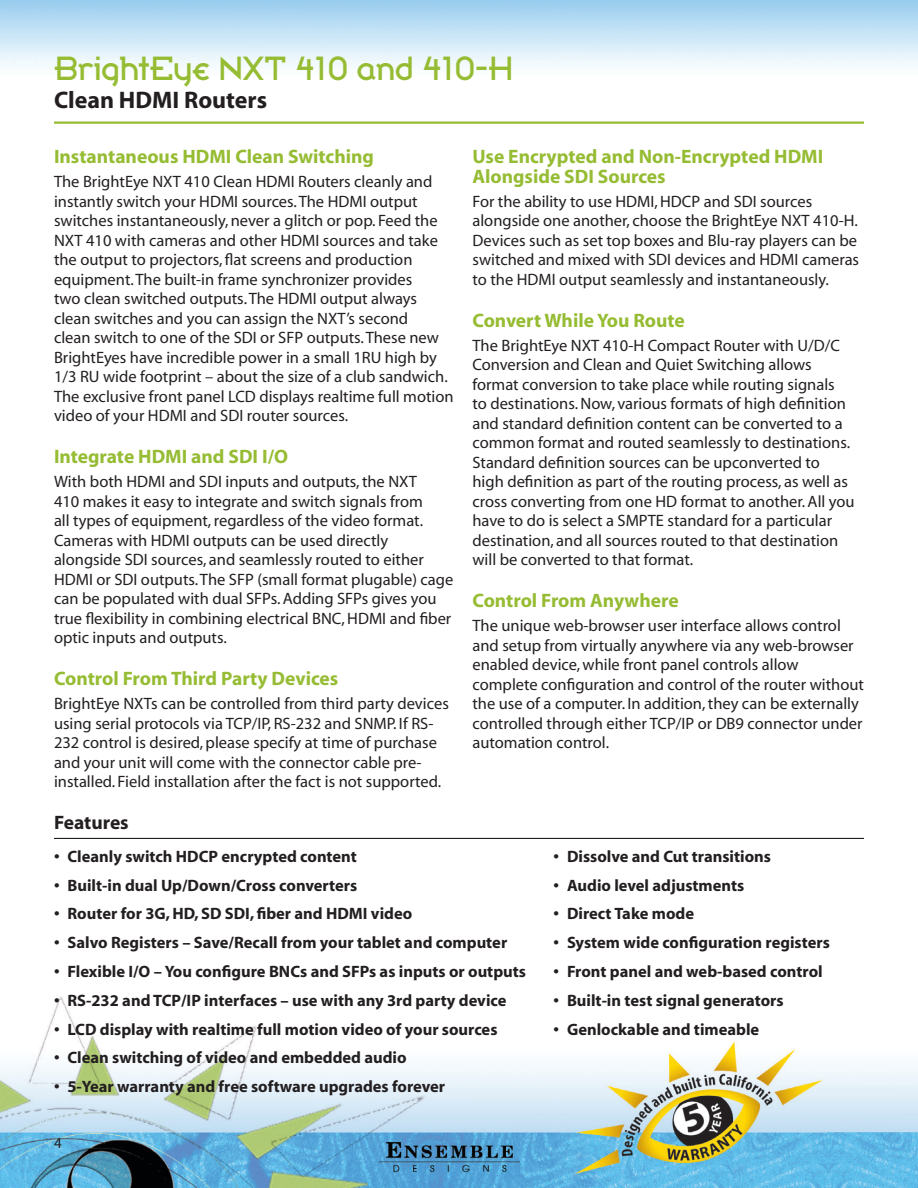
<style>
.page{position:relative;width:918px;height:1188px;background:#fff}
.page>*{position:absolute;margin:0;border:0;box-sizing:border-box;transform-origin:0 0}
._2013_Product_Number{font:33px "Broadband ICG";letter-spacing:-.015em;color:#96bc33}
._2013_Product_Descri{font:700 24px "Myriad";color:#231f20}
._2013_Paragraph_Head{font:700 19.5px/19.5px "Myriad";color:#96bc33}
._2013_Feature_Order{font:700 19.5px "Myriad";color:#231f20}
._2013_Body_Text{font:16.5px/19.5px "Myriad";color:#231f20}
.t1{font:700 16.5px "Myriad";color:#231f20}
.t2{font:15px "Myriad Pro";color:#231f20}
</style>
<div class="page">
<img style="left:0;top:837px;width:918px;height:351px">
<hr style="left:54px;top:122px;width:810px;height:2px;background:#96bc33">
<hr style="left:54px;top:838px;width:810px;height:1px;background:#231f20">
<p class="_2013_Product_Number" style="left:54px;top:48px;width:460px">BrightEye NXT 410 and 410-H</p>
<p class="_2013_Product_Descri" style="left:54px;top:88px;width:215px">Clean HDMI Routers</p>
<p class="_2013_Paragraph_Head" style="left:54px;top:148px;width:322px">Instantaneous HDMI Clean Switching</p>
<p class="_2013_Body_Text" style="left:54px;top:173px;width:401px">The BrightEye NXT 410 Clean HDMI Routers cleanly and instantly switch your HDMI sources. The HDMI output switches instantaneously, never a glitch or pop. Feed the NXT 410 with cameras and other HDMI sources and take the output to projectors, flat screens and production equipment. The built-in frame synchronizer provides<br>two clean switched outputs. The HDMI output always clean switches and you can assign the NXT’s second<br>clean switch to one of the SDI or SFP outputs. These new BrightEyes have incredible power in a small 1RU high by 1/3 RU wide footprint – about the size of a club sandwich.<br>The exclusive front panel LCD displays realtime full motion video of your HDMI and SDI router sources.</p>
<p class="_2013_Paragraph_Head" style="left:54px;top:448px;width:236px">Integrate HDMI and SDI I/O</p>
<p class="_2013_Body_Text" style="left:54px;top:473px;width:401px">With both HDMI and SDI inputs and outputs, the NXT<br>410 makes it easy to integrate and switch signals from<br>all types of equipment, regardless of the video format.<br>Cameras with HDMI outputs can be used directly alongside SDI sources, and seamlessly routed to either HDMI or SDI outputs. The SFP (small format plugable) cage can be populated with dual SFPs. Adding SFPs gives you true flexibility in combining electrical BNC, HDMI and fiber optic inputs and outputs.</p>
<p class="_2013_Paragraph_Head" style="left:54px;top:670px;width:286px">Control From Third Party Devices</p>
<p class="_2013_Body_Text" style="left:54px;top:695px;width:396px">BrightEye NXTs can be controlled from third party devices using serial protocols via TCP/IP, RS-232 and SNMP. If RS-232 control is desired, please specify at time of purchase and your unit will come with the connector cable pre&shy;installed. Field installation after the fact is not supported.</p>
<p class="_2013_Feature_Order" style="left:54px;top:812px;width:76px">Features</p>
<p class="_2013_Paragraph_Head" style="left:472px;top:148px;width:352px">Use Encrypted and Non-Encrypted HDMI<br>Alongside SDI Sources</p>
<p class="_2013_Body_Text" style="left:472px;top:192px;width:388px">For the ability to use HDMI, HDCP and SDI sources alongside one another, choose the BrightEye NXT 410-H.<br>Devices such as set top boxes and Blu-ray players can be switched and mixed with SDI devices and HDMI cameras to the HDMI output seamlessly and instantaneously.</p>
<p class="_2013_Paragraph_Head" style="left:472px;top:311px;width:214px">Convert While You Route</p>
<p class="_2013_Body_Text" style="left:472px;top:336px;width:384px">The BrightEye NXT 410-H Compact Router with U/D/C Conversion and Clean and Quiet Switching allows format conversion to take place while routing signals<br>to destinations. Now, various formats of high definition and standard definition content can be converted to a common format and routed seamlessly to destinations.<br>Standard definition sources can be upconverted to high definition as part of the routing process, as well as cross converting from one HD format to another. All you have to do is select a SMPTE standard for a particular destination, and all sources routed to that destination will be converted to that format.</p>
<p class="_2013_Paragraph_Head" style="left:472px;top:592px;width:208px">Control From Anywhere</p>
<p class="_2013_Body_Text" style="left:472px;top:617px;width:393px">The unique web-browser user interface allows control and setup from virtually anywhere via any web-browser enabled device, while front panel controls allow complete configuration and control of the router without the use of a computer. In addition, they can be externally controlled through either TCP/IP or DB9 connector under automation control.</p>
<p class="t1" style="left:54px;top:848px;width:304px">• Cleanly switch HDCP encrypted content</p>
<p class="t1" style="left:54px;top:877px;width:305px">• Built-in dual Up/Down/Cross converters</p>
<p class="t1" style="left:54px;top:905px;width:360px">• Router for 3G, HD, SD SDI, fiber and HDMI video</p>
<p class="t1" style="left:54px;top:934px;width:455px">• Salvo Registers – Save/Recall from your tablet and computer</p>
<p class="t1" style="left:54px;top:963px;width:474px">• Flexible I/O – You configure BNCs and SFPs as inputs or outputs</p>
<p class="t1" style="left:54px;top:992px;width:454px">• RS-232 and TCP/IP interfaces – use with any 3rd party device</p>
<p class="t1" style="left:54px;top:1021px;width:445px">• LCD display with realtime full motion video of your sources</p>
<p class="t1" style="left:54px;top:1049px;width:354px">• Clean switching of video and embedded audio</p>
<p class="t1" style="left:54px;top:1078px;width:393px">• 5-Year warranty and free software upgrades forever</p>
<p class="t2" style="left:54px;top:1134px;width:9px">4</p>
<p class="t1" style="left:554px;top:848px;width:219px">• Dissolve and Cut transitions</p>
<p class="t1" style="left:554px;top:877px;width:192px">• Audio level adjustments</p>
<p class="t1" style="left:554px;top:905px;width:142px">• Direct Take mode</p>
<p class="t1" style="left:554px;top:934px;width:278px">• System wide configuration registers</p>
<p class="t1" style="left:554px;top:963px;width:271px">• Front panel and web-based control</p>
<p class="t1" style="left:554px;top:992px;width:232px">• Built-in test signal generators</p>
<p class="t1" style="left:554px;top:1021px;width:207px">• Genlockable and timeable</p>
</div>
